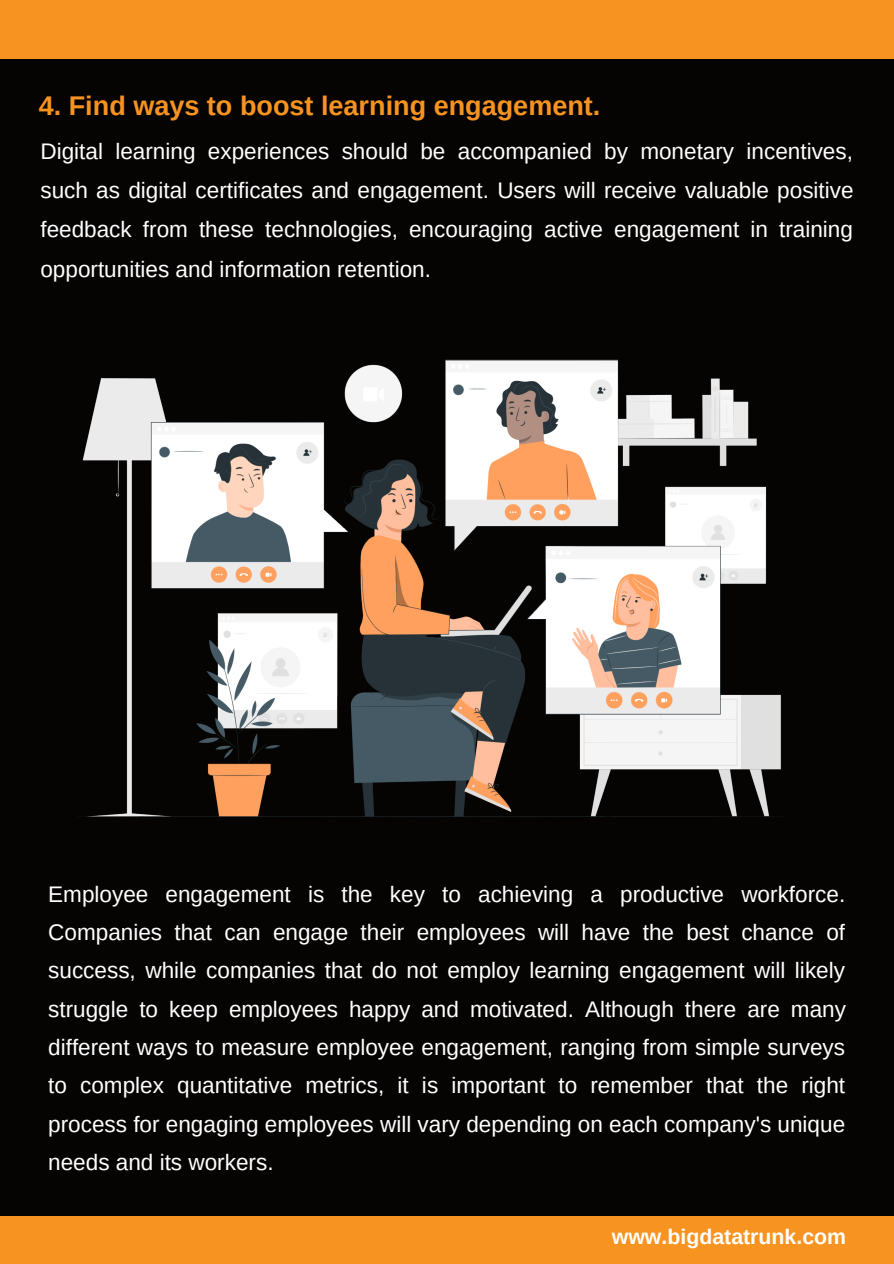
<style>
.page{position:relative;width:894px;height:1264px;background:#fff}
.page>*{position:absolute;margin:0;border:0;box-sizing:border-box;transform-origin:0 0}
.t1{font:700 27px "Arimo";color:#f79320}
.t2{font:22.5px/38.2px "Arimo";color:#fff;text-align:justify}
.t3{font:700 21.3px "Arimo";color:#fff}
</style>
<div class="page">
<div style="left:0;top:0;width:893px;height:1263px;background:#060403"></div>
<div style="left:0;top:1216px;width:893px;height:47px;background:#f79320"></div>
<div style="left:0;top:0;width:893px;height:58px;background:#f79320"></div>
<img style="left:82px;top:359px;width:699px;height:458px">
<p class="t1" style="left:39px;top:90px;width:563px">4. Find ways to boost learning engagement.</p>
<p class="t2" style="left:40px;top:131px;width:814px;line-height:39.5px">Digital learning experiences should be accompanied by monetary incentives, such as digital certificates and engagement. Users will receive valuable positive feedback from these technologies, encouraging active engagement in training opportunities and information retention.</p>
<p class="t2" style="left:48px;top:874px;width:799px">Employee engagement is the key to achieving a productive workforce.<br>Companies that can engage their employees will have the best chance of success, while companies that do not employ learning engagement will likely struggle to keep employees happy and motivated. Although there are many different ways to measure employee engagement, ranging from simple surveys to complex quantitative metrics, it is important to remember that the right process for engaging employees will vary depending on each company's unique needs and its workers.</p>
<p class="t3" style="left:611px;top:1224px;width:236px">www.bigdatatrunk.com</p>
</div>
